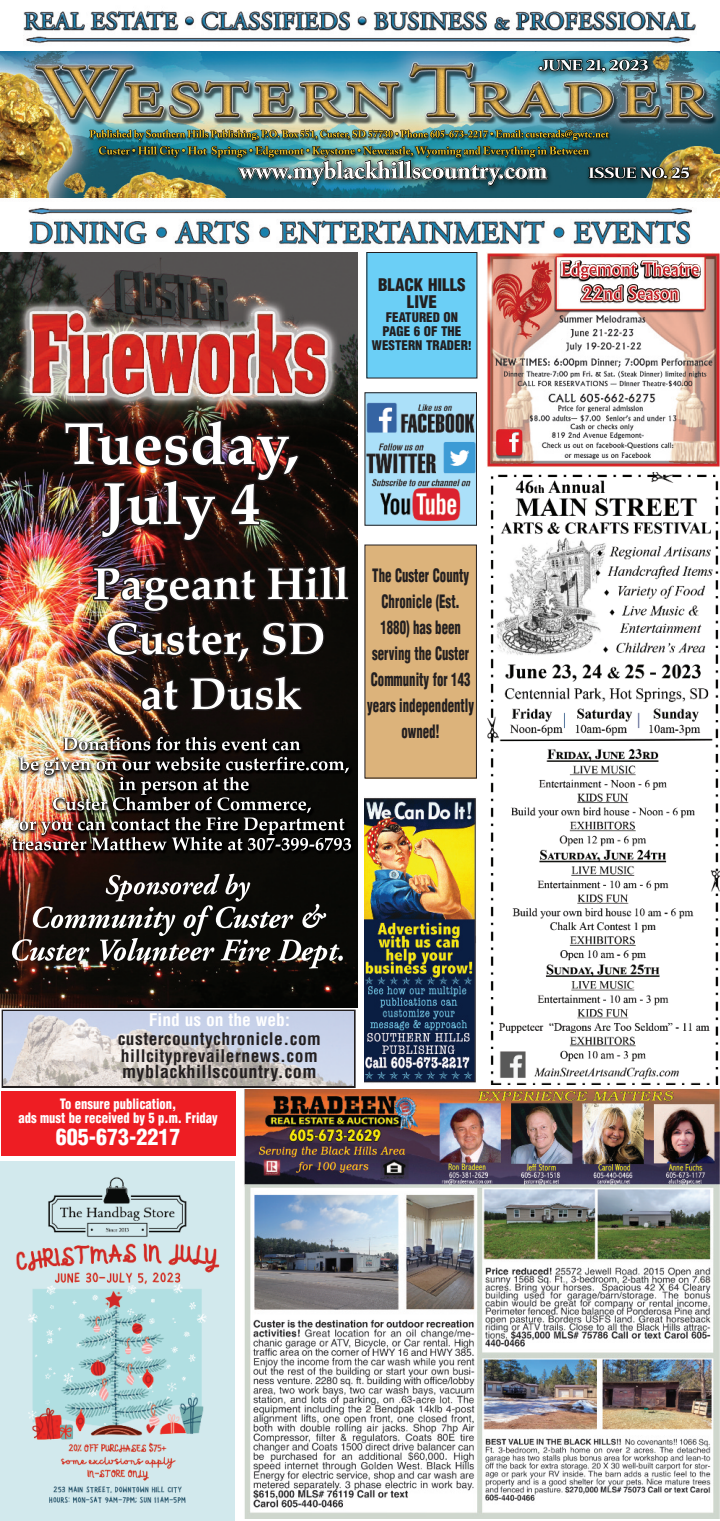
<style>
.page{position:relative;width:720px;height:1521px;background:#fff}
.page>*{position:absolute;margin:0;border:0;box-sizing:border-box;transform-origin:0 0}
.t1{font:900 condensed 22px "Helvetica";color:#fff}
.t2{font:900 condensed 18px/26px "Helvetica";color:#231f20;text-align:center;scale:.71 1}
.t3{font:700 condensed 17.5px "Helvetica";letter-spacing:.025em;color:#231f20}
.t4{font:700 condensed 17px/16.6px "Helvetica";letter-spacing:.025em;color:#231f20}
.t5{font:700 condensed 17px "Helvetica";color:#fff}
.t6{font:900 condensed 17px/17px "Helvetica";color:#231f20;text-align:center}
.t7{font:900 condensed 14px/14px "Helvetica";color:#fff;text-align:center;scale:.9 1}
.t8{font:900 condensed 13px/14px "Helvetica";color:#231f20;text-align:center}
.s1{font-size:12px}
</style>
<div class="page">
<div style="left:1px;top:1091px;width:235px;height:65px;background:#ee1d23"></div>
<div style="left:2px;top:1010px;width:354px;height:78px;border:2px solid #231f20"></div>
<img style="left:4px;top:1012px;width:350px;height:74px">
<img style="left:366px;top:394px;width:109px;height:130px">
<div style="left:364px;top:392px;width:113px;height:134px;border:1px solid #231f20"></div>
<img style="left:0;top:11px;width:720px;height:234px">
<img style="left:364px;top:798px;width:112px;height:285px">
<div style="left:365px;top:545px;width:111px;height:233px;background:#dcb37b"></div>
<div style="left:364px;top:545px;width:113px;height:234px;border:1px solid #231f20"></div>
<div style="left:367px;top:252px;width:110px;height:126px;background:#6bcff6"></div>
<img style="left:244px;top:1089px;width:476px;height:430px">
<img style="left:487px;top:252px;width:233px;height:215px">
<img style="left:580px;top:284px;width:81px;height:18px">
<img style="left:562px;top:262px;width:48px;height:17px">
<img style="left:487px;top:472px;width:233px;height:612px">
<img style="left:1px;top:52px;width:719px;height:144px">
<img style="left:295px;top:164px;width:207px;height:22px">
<img style="left:239px;top:168px;width:73px;height:11px">
<img style="left:525px;top:131px;width:50px;height:10px">
<img style="left:90px;top:130px;width:26px;height:8px">
<img style="left:217px;top:149px;width:30px;height:9px">
<img style="left:99px;top:146px;width:30px;height:9px">
<img style="left:592px;top:166px;width:98px;height:13px">
<img style="left:589px;top:167px;width:69px;height:11px">
<img style="left:595px;top:59px;width:54px;height:14px">
<img style="left:539px;top:60px;width:79px;height:12px">
<img style="left:1px;top:252px;width:356px;height:756px">
<img style="left:63px;top:738px;width:46px;height:12px">
<img style="left:19px;top:757px;width:20px;height:13px">
<img style="left:45px;top:757px;width:34px;height:18px">
<img style="left:329px;top:761px;width:20px;height:12px">
<img style="left:119px;top:777px;width:17px;height:13px">
<img style="left:141px;top:781px;width:34px;height:14px">
<img style="left:53px;top:797px;width:47px;height:13px">
<img style="left:20px;top:821px;width:16px;height:9px">
<img style="left:41px;top:821px;width:51px;height:14px">
<img style="left:12px;top:838px;width:38px;height:12px">
<img style="left:309px;top:838px;width:42px;height:12px">
<img style="left:101px;top:482px;width:115px;height:59px">
<img style="left:65px;top:423px;width:122px;height:42px">
<img style="left:141px;top:686px;width:133px;height:25px">
<img style="left:94px;top:568px;width:95px;height:43px">
<img style="left:106px;top:875px;width:96px;height:27px">
<img style="left:33px;top:906px;width:107px;height:22px">
<img style="left:12px;top:939px;width:114px;height:22px">
<img style="left:1px;top:1161px;width:234px;height:360px">
<p class="t6" style="left:378px;top:277px;width:89px">BLACK HILLS<br>LIVE</p>
<p class="t8" style="left:372px;top:310px;width:102px">FEATURED ON<br>PAGE 6 OF THE<br>WESTERN TRADER<span class="s1">!</span></p>
<p class="t2" style="left:367px;top:563px;width:152px">The Custer County<br>Chronicle (Est.<br>1880) has been serving the Custer<br>Community for 143 years independently owned!</p>
<p class="t5" style="left:149px;top:1010px;width:143px">Find us on the web:</p>
<p class="t4" style="left:118px;top:1031px;width:205px">custercountychronicle.com hillcityprevailernews.com</p>
<p class="t3" style="left:122px;top:1062px;width:196px">myblackhillscountry.com</p>
<p class="t7" style="left:19px;top:1097px;width:223px">To ensure publication,<br>ads must be received by 5 p.m. Friday</p>
<p class="t1" style="left:56px;top:1124px;width:126px">605-673-2217</p>
</div>
